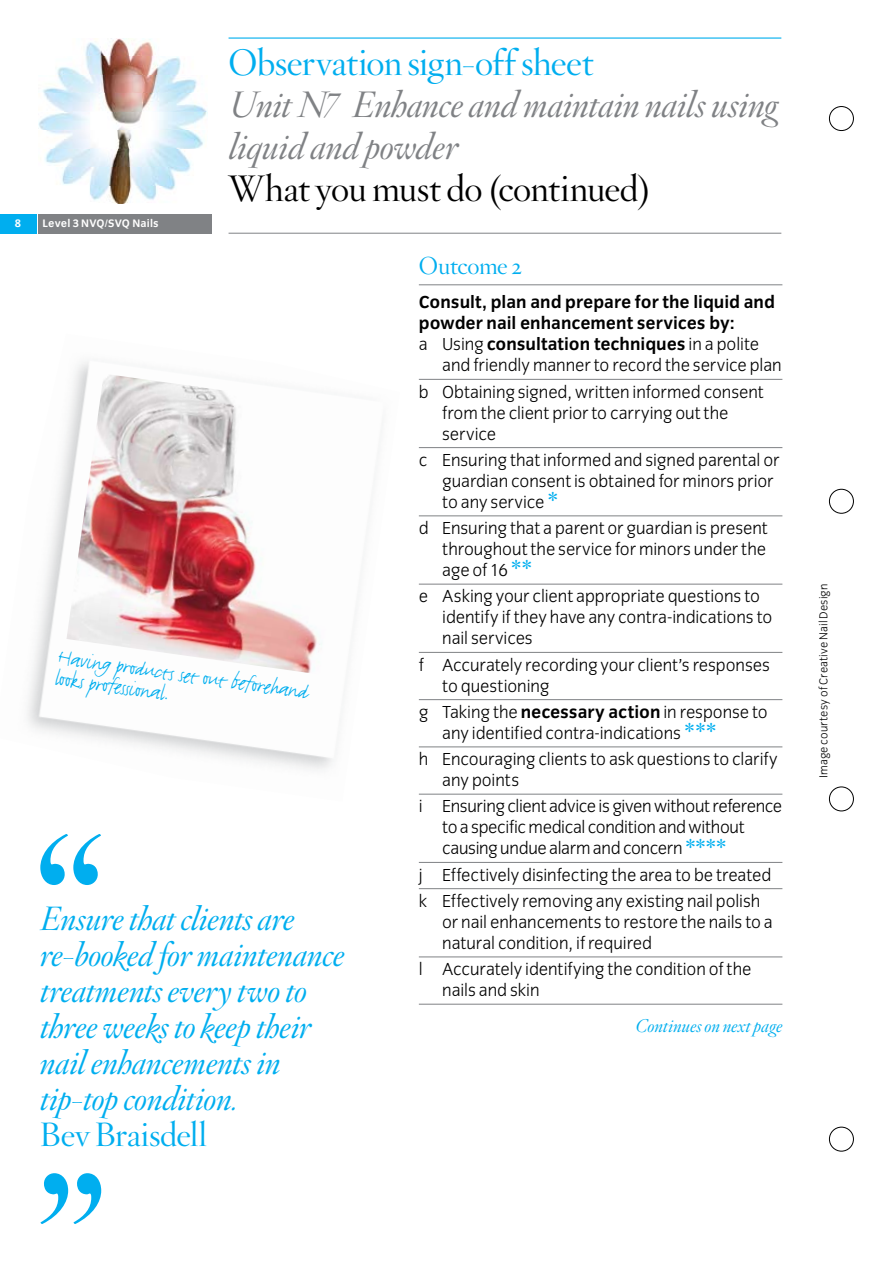
<style>
.page{position:relative;width:893px;height:1263px;background:#fff}
.page>*{position:absolute;margin:0;border:0;box-sizing:border-box;transform-origin:0 0}
.t1{font:216px/337.2px "Hoefler Titling HTF Lt Roman";color:#00aeef}
.t2{font:italic 36px/42px "Hoefler Titling HTF Lt";letter-spacing:-.015em;color:#808285}
.t3{font:36px "Hoefler Titling HTF Lt Roman";letter-spacing:-.015em;color:#00aeef}
.t4{font:36px "Hoefler Titling HTF Lt Roman";letter-spacing:-.015em;color:#000}
.t5{font:italic 33px/36px "Hoefler Titling HTF Lt";letter-spacing:-.015em;color:#00aeef}
.t6{font:33px "Hoefler Titling HTF Lt Roman";letter-spacing:-.01em;color:#00aeef}
.t7{font:24px/21px "Justlefthand";color:#00aeef}
.t8{font:24px "Hoefler Titling HTF Lt Roman";letter-spacing:-.02em;color:#00aeef}
.t9{font:300 18px/21px "Congress Sans";letter-spacing:-.005em;color:#000}
.t10{font:700 18px "Congress Sans";color:#000}
.t11{font:italic 18px "Hoefler Titling HTF Lt";color:#00aeef}
.t12{font:300 12px "Congress Sans";letter-spacing:.015em;color:#000}
.t13{font:700 11.25px "Congress Sans";letter-spacing:.015em;color:#fff}
.s1{font-weight:300}
.s2{font-family:"Hoefler Titling HTF Lt Roman";font-weight:400;font-size:37.5px;color:#00aeef}
.s3{font-weight:700}
</style>
<div class="page">
<div style="left:38px;top:215px;width:174px;height:19px;background:#808285"></div>
<div style="left:0;top:215px;width:36px;height:19px;background:#00aeef"></div>
<div style="left:829px;top:106px;width:25px;height:25px;border:1px solid #000;border-radius:50%"></div>
<div style="left:829px;top:1127px;width:25px;height:24px;border:1px solid #000;border-radius:50%"></div>
<div style="left:829px;top:787px;width:25px;height:24px;border:1px solid #000;border-radius:50%"></div>
<div style="left:829px;top:489px;width:25px;height:24px;border:1px solid #000;border-radius:50%"></div>
<img style="left:38px;top:38px;width:170px;height:166px">
<hr style="left:229px;top:37px;width:552px;height:2px;background:#00aeef">
<hr style="left:229px;top:233px;width:552px;height:1px;background:#808285">
<hr style="left:419px;top:284px;width:363px;height:1px;background:#808285">
<hr style="left:419px;top:379px;width:363px;height:1px;background:#808285">
<hr style="left:419px;top:447px;width:363px;height:1px;background:#808285">
<hr style="left:419px;top:515px;width:363px;height:1px;background:#808285">
<hr style="left:419px;top:584px;width:363px;height:1px;background:#808285">
<hr style="left:419px;top:652px;width:363px;height:1px;background:#808285">
<hr style="left:419px;top:699px;width:363px;height:1px;background:#808285">
<hr style="left:419px;top:746px;width:363px;height:1px;background:#808285">
<hr style="left:419px;top:794px;width:363px;height:1px;background:#808285">
<hr style="left:419px;top:862px;width:363px;height:1px;background:#808285">
<hr style="left:419px;top:888px;width:363px;height:1px;background:#808285">
<hr style="left:419px;top:956px;width:363px;height:1px;background:#808285">
<hr style="left:419px;top:1004px;width:363px;height:1px;background:#808285">
<img style="left:27px;top:361px;width:306px;height:409px">
<img style="left:67px;top:374px;width:266px;height:302px">
<p class="t13" style="left:15px;top:217px;width:8px">8</p>
<p class="t13" style="left:43px;top:217px;width:118px">Level 3 NVQ/SVQ Nails</p>
<h2 class="t3" style="left:229px;top:39px;width:367px">Observation sign-off sheet</h2>
<h2 class="t2" style="left:229px;top:85px;width:551px">Unit N7 Enhance and maintain nails using liquid and powder</h2>
<h2 class="t4" style="left:229px;top:165px;width:424px">What you must do (continued)</h2>
<h3 class="t7" style="left:60px;top:647px;width:254px;rotate:8deg">Having products set out beforehand looks professional.</h3>
<h1 class="t1" style="left:28px;top:746px;width:88px">“ ”</h1>
<h3 class="t5" style="left:40px;top:902px;width:306px">Ensure that clients are re-booked for maintenance treatments every two to three weeks to keep their nail enhancements in tip-top condition.</h3>
<h3 class="t6" style="left:40px;top:1113px;width:169px">Bev Braisdell</h3>
<h3 class="t8" style="left:419px;top:250px;width:105px">Outcome 2</h3>
<p class="t10" style="left:419px;top:292px;width:358px">Consult, plan and prepare for the liquid and</p>
<p class="t10" style="left:419px;top:313px;width:317px">powder nail enhancement services by:</p>
<p class="t10" style="left:419px;top:334px;width:342px"><span class="s1">a Using</span> consultation techniques <span class="s1">in a polite</span></p>
<p class="t9" style="left:442px;top:355px;width:341px">and friendly manner to record the service plan</p>
<p class="t9" style="left:442px;top:381px;width:323px;text-indent:-23px">b Obtaining signed, written informed consent from the client prior to carrying out the service</p>
<p class="t9" style="left:442px;top:449px;width:339px;text-indent:-23px">c Ensuring that informed and signed parental or guardian consent is obtained for minors prior to any service <span class="s2">*</span></p>
<p class="t9" style="left:442px;top:518px;width:327px;text-align:justify;text-indent:-23px">d Ensuring that a parent or guardian is present throughout the service for minors under the age of 16 <span class="s2">**</span></p>
<p class="t9" style="left:442px;top:586px;width:332px;text-indent:-23px">e Asking your client appropriate questions to identify if they have any contra-indications to nail services</p>
<p class="t9" style="left:442px;top:654px;width:329px;text-indent:-23px">f Accurately recording your client’s responses to questioning</p>
<p class="t9" style="left:442px;top:701px;width:327px;text-indent:-23px">g Taking the <span class="s3">necessary action</span> in response to any identified contra-indications <span class="s2">***</span></p>
<p class="t9" style="left:442px;top:749px;width:337px;text-indent:-23px">h Encouraging clients to ask questions to clarify any points</p>
<p class="t9" style="left:442px;top:796px;width:341px;text-indent:-23px">i Ensuring client advice is given without reference to a specific medical condition and without causing undue alarm and concern <span class="s2">****</span></p>
<p class="t9" style="left:419px;top:862px;width:354px;line-height:26.2px">j Effectively disinfecting the area to be treated k Effectively removing any existing nail polish</p>
<p class="t9" style="left:442px;top:911px;width:332px">or nail enhancements to restore the nails to a natural condition, if required</p>
<p class="t9" style="left:442px;top:959px;width:311px;text-indent:-23px">l Accurately identifying the condition of the nails and skin</p>
<p class="t11" style="left:636px;top:1014px;width:148px">Continues on next page</p>
<p class="t12" style="left:817px;top:778px;width:196px;rotate:-90deg">Image courtesy of Creative Nail Design</p>
</div>
